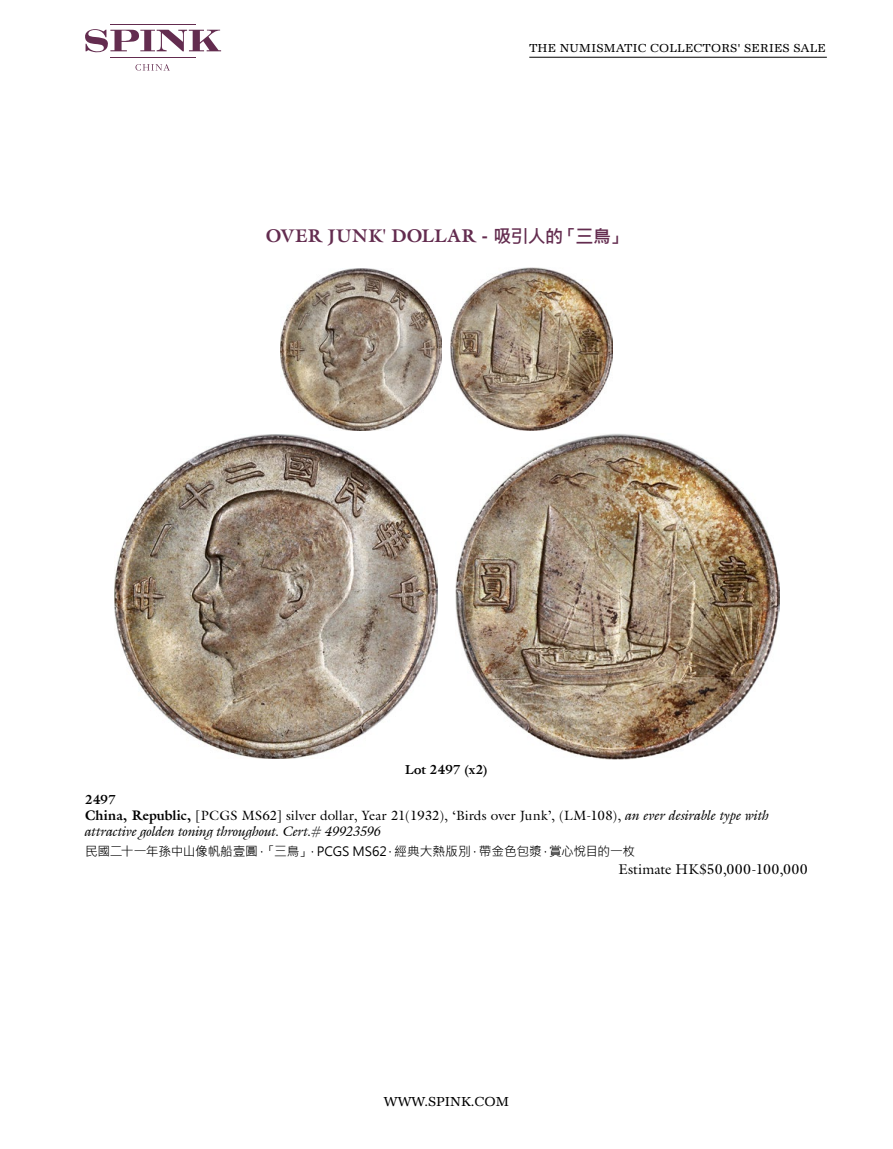
<style>
.page{position:relative;width:893px;height:1149px;background:#fff}
.page>*{position:absolute;margin:0;border:0;box-sizing:border-box;transform-origin:0 0}
.t1{font:700 18px "Galliard IT Cby BT";letter-spacing:.015em;color:#632c4f}
.t2{font:14.25px "Galliard";letter-spacing:.02em;color:#000}
.t3{font:13.5px "Galliard";letter-spacing:.005em;color:#000}
.t4{font:italic 13.5px "Galliard IT Cby BT";color:#000}
.t5{font:13.5px "URW Antiqua";color:#000}
.t6{font:12.75px "Microsoft Jheng Hei";letter-spacing:-.02em;color:#000}
.t7{font:700 12.75px "Galliard IT Cby BT";letter-spacing:.005em;color:#000}
.t8{font:12px "URW Antiqua";letter-spacing:.025em;color:#000}
.s1{font-family:"Microsoft Jheng Hei UI Bold";font-weight:400}
.s2{font-family:"Galliard IT Cby BT";font-weight:700}
.s3{font-family:"Galliard IT Cby BT";font-style:italic}
</style>
<div class="page">
<svg style="left:135px;top:64px;width:35px;height:7px"></svg>
<svg style="left:85px;top:29px;width:136px;height:24px"></svg>
<hr style="left:110px;top:24px;width:86px;height:1px;background:#632c4f">
<hr style="left:110px;top:57px;width:86px;height:1px;background:#632c4f">
<hr style="left:529px;top:57px;width:298px;height:1px;background:#000">
<img style="left:280px;top:268px;width:162px;height:162px">
<img style="left:451px;top:267px;width:162px;height:163px">
<img style="left:114px;top:435px;width:323px;height:323px">
<img style="left:455px;top:434px;width:324px;height:325px">
<p class="t8" style="left:529px;top:41px;width:298px">THE NUMISMATIC COLLECTORS' SERIES SALE</p>
<h1 class="t1" style="left:266px;top:224px;width:363px">OVER JUNK' DOLLAR - <span class="s1">吸引人的「三鳥」</span></h1>
<p class="t7" style="left:405px;top:760px;width:84px">Lot 2497 (x2)</p>
<p class="t7" style="left:85px;top:791px;width:32px">2497</p>
<p class="t3" style="left:85px;top:806px;width:686px"><span class="s2">China, Republic,</span> [PCGS MS62] silver dollar, Year 21(1932), ‘Birds over Junk’, (LM-108), <span class="s3">an ever desirable type with</span></p>
<p class="t4" style="left:85px;top:821px;width:297px">attractive golden toning throughout. Cert.# 49923596</p>
<p class="t6" style="left:85px;top:842px;width:552px">民國二十一年孫中山像帆船壹圓，「三鳥」，PCGS MS62，經典大熱版別，帶金色包漿，賞心悅目的一枚</p>
<p class="t2" style="left:618px;top:859px;width:191px">Estimate HK$50,000-100,000</p>
<p class="t5" style="left:384px;top:1093px;width:127px">WWW.SPINK.COM</p>
</div>
